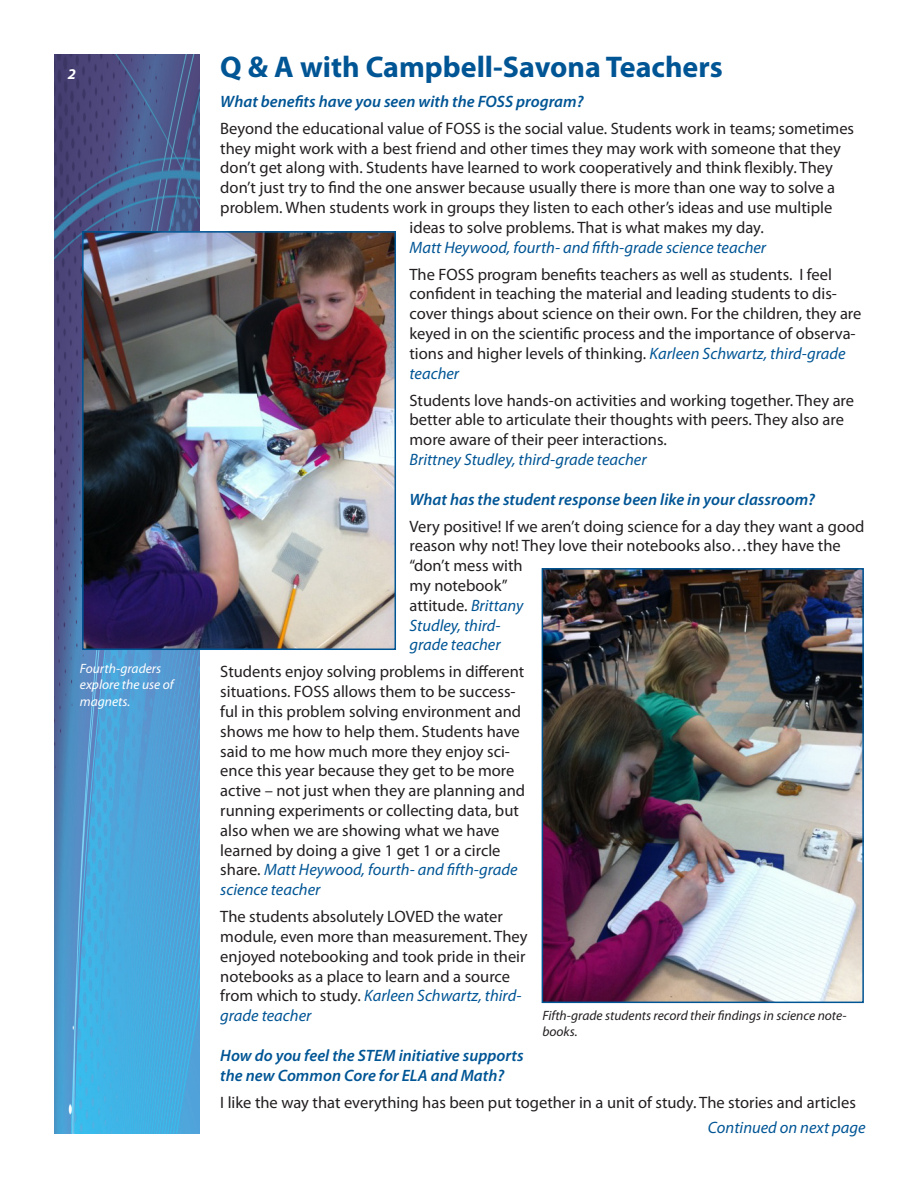
<style>
.page{position:relative;width:918px;height:1188px;background:#fff}
.page>*{position:absolute;margin:0;border:0;box-sizing:border-box;transform-origin:0 0}
.Headline{font:700 30px "Myriad Pro";color:#005595}
.Body_text{font:16.5px/19.8px "Myriad Pro";color:#231f20}
.Body_text-2{font:italic 600 16.5px/19.8px "Myriad Pro";color:#005595}
.Body_text-3{font:italic 16.5px "Myriad Pro";color:#005595}
.Subhead{font:italic 700 15px "Myriad Pro";color:#fff}
.t1{font:italic 13.5px/16.2px "Myriad Pro";color:#231f20}
.t2{font:italic 13.5px/16.2px "Myriad Pro";color:#fff}
.s1{font-style:italic;color:#005595}
</style>
<div class="page">
<img style="left:54px;top:54px;width:146px;height:1080px">
<img style="left:85px;top:234px;width:308px;height:413px">
<div style="left:82px;top:231px;width:314px;height:419px;border:2px solid #005595"></div>
<img style="left:545px;top:571px;width:316px;height:429px">
<div style="left:542px;top:568px;width:322px;height:435px;border:2px solid #005595"></div>
<p class="Subhead" style="left:68px;top:64px;width:10px">2</p>
<p class="t2" style="left:80px;top:660px;width:95px">Fourth-graders explore the use of magnets.</p>
<p class="Headline" style="left:220px;top:47px;width:504px">Q &amp; A with Campbell-Savona Teachers</p>
<p class="Body_text-2" style="left:220px;top:91px;width:365px">What benefits have you seen with the FOSS program?</p>
<p class="Body_text" style="left:220px;top:118px;width:635px">Beyond the educational value of FOSS is the social value. Students work in teams; sometimes</p>
<p class="Body_text" style="left:220px;top:138px;width:622px">they might work with a best friend and other times they may work with someone that they</p>
<p class="Body_text" style="left:220px;top:158px;width:614px">don’t get along with. Students have learned to work cooperatively and think flexibly. They</p>
<p class="Body_text" style="left:220px;top:178px;width:616px">don’t just try to find the one answer because usually there is more than one way to solve a</p>
<p class="Body_text" style="left:220px;top:197px;width:614px">problem. When students work in groups they listen to each other’s ideas and use multiple</p>
<p class="Body_text" style="left:410px;top:217px;width:356px">ideas to solve problems. That is what makes my day.</p>
<p class="Body_text-3" style="left:410px;top:237px;width:358px">Matt Heywood, fourth- and fifth-grade science teacher</p>
<p class="Body_text" style="left:410px;top:264px;width:453px">The FOSS program benefits teachers as well as students. I feel confident in teaching the material and leading students to dis&shy;cover things about science on their own. For the children, they are keyed in on the scientific process and the importance of observa&shy;tions and higher levels of thinking. <span class="s1">Karleen Schwartz, third-grade teacher</span></p>
<p class="Body_text" style="left:410px;top:390px;width:446px">Students love hands-on activities and working together. They are better able to articulate their thoughts with peers. They also are more aware of their peer interactions.</p>
<p class="Body_text-3" style="left:410px;top:449px;width:239px">Brittney Studley, third-grade teacher</p>
<p class="Body_text-2" style="left:410px;top:489px;width:407px">What has the student response been like in your classroom?</p>
<p class="Body_text" style="left:410px;top:516px;width:457px">Very positive! If we aren’t doing science for a day they want a good reason why not! They love their notebooks also…they have the “don’t mess with<br>my notebook”<br>attitude. <span class="s1">Brittany<br>Studley, third-<br>grade teacher</span></p>
<p class="Body_text" style="left:220px;top:662px;width:306px">Students enjoy solving problems in different situations. FOSS allows them to be success&shy;ful in this problem solving environment and shows me how to help them. Students have said to me how much more they enjoy sci&shy;ence this year because they get to be more active – not just when they are planning and running experiments or collecting data, but also when we are showing what we have learned by doing a give 1 get 1 or a circle share. <span class="s1">Matt Heywood, fourth- and fifth-grade science teacher</span></p>
<p class="Body_text" style="left:220px;top:907px;width:309px">The students absolutely LOVED the water module, even more than measurement. They enjoyed notebooking and took pride in their notebooks as a place to learn and a source from which to study. <span class="s1">Karleen Schwartz, third&shy;grade teacher</span></p>
<p class="Body_text-2" style="left:220px;top:1045px;width:305px">How do you feel the STEM initiative supports the new Common Core for ELA and Math?</p>
<p class="Body_text" style="left:220px;top:1092px;width:637px">I like the way that everything has been put together in a unit of study. The stories and articles</p>
<p class="t1" style="left:542px;top:1007px;width:306px">Fifth-grade students record their findings in science note&shy;books.</p>
<p class="Body_text-3" style="left:708px;top:1118px;width:159px">Continued on next page</p>
</div>
